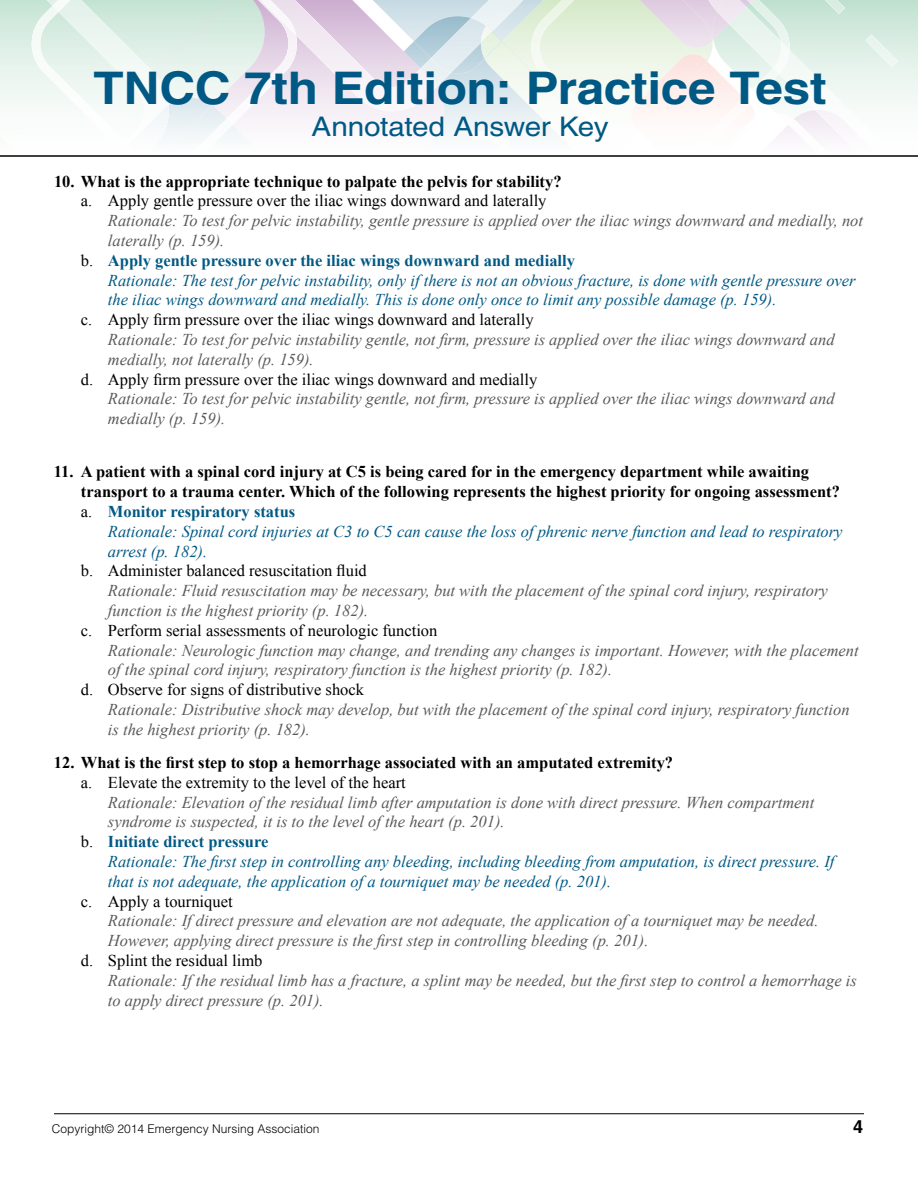
<style>
.page{position:relative;width:918px;height:1188px;background:#fff}
.page>*{position:absolute;margin:0;border:0;box-sizing:border-box;transform-origin:0 0}
.t1{font:700 45px "Helvetica LT Std";letter-spacing:-.005em;color:#005984;scale:1.1 1}
.t2{font:27px "Helvetica LT Std";letter-spacing:-.01em;color:#005984;scale:1.1 1}
.t3{font:700 18px "Helvetica LT Std";color:#000}
.t4{font:italic 16.5px/19.8px "Times New Roman";color:#58595b}
.t5{font:italic 16.5px/19.8px "Times New Roman";color:#005984}
.t6{font:16.5px "Times New Roman";color:#000}
.t7{font:700 16.5px/19.8px "Times New Roman";color:#000}
.t8{font:700 16.5px "Times New Roman";color:#005984}
.t9{font:300 12px "Helvetica LT Std";color:#000}
.s1{font-weight:400;color:#000}
.s2{font-weight:400}
.s3{color:#005984}
</style>
<div class="page">
<hr style="left:54px;top:1113px;width:810px;height:1px;background:#000">
<svg style="left:0;top:0;width:918px;height:139px"></svg>
<hr style="left:0;top:155px;width:918px;height:2px;background:#000">
<h1 class="t1" style="left:94px;top:60px;width:668px">TNCC 7th Edition: Practice Test</h1>
<h2 class="t2" style="left:312px;top:111px;width:271px">Annotated Answer Key</h2>
<p class="t7" style="left:54px;top:171px;width:509px">10. What is the appropriate technique to palpate the pelvis for stability?</p>
<p class="t6" style="left:81px;top:190px;width:467px">a. Apply gentle pressure over the iliac wings downward and laterally</p>
<p class="t4" style="left:108px;top:210px;width:757px">Rationale: To test for pelvic instability, gentle pressure is applied over the iliac wings downward and medially, not</p>
<p class="t4" style="left:108px;top:230px;width:118px">laterally (p. 159).</p>
<p class="t8" style="left:81px;top:249px;width:496px"><span class="s1">b.</span> Apply gentle pressure over the iliac wings downward and medially</p>
<p class="t5" style="left:108px;top:270px;width:749px">Rationale: The test for pelvic instability, only if there is not an obvious fracture, is done with gentle pressure over</p>
<p class="t5" style="left:108px;top:290px;width:670px">the iliac wings downward and medially. This is done only once to limit any possible damage (p. 159).</p>
<p class="t6" style="left:81px;top:309px;width:454px">c. Apply firm pressure over the iliac wings downward and laterally</p>
<p class="t4" style="left:108px;top:329px;width:728px">Rationale: To test for pelvic instability gentle, not firm, pressure is applied over the iliac wings downward and medially, not laterally (p. 159).</p>
<p class="t6" style="left:81px;top:368px;width:458px">d. Apply firm pressure over the iliac wings downward and medially</p>
<p class="t4" style="left:108px;top:389px;width:728px">Rationale: To test for pelvic instability gentle, not firm, pressure is applied over the iliac wings downward and medially (p. 159).</p>
<p class="t7" style="left:81px;top:462px;width:760px;text-indent:-27px">11. A patient with a spinal cord injury at C5 is being cared for in the emergency department while awaiting transport to a trauma center. Which of the following represents the highest priority for ongoing assessment? <span class="s2">a.</span> <span class="s3">Monitor respiratory status</span></p>
<p class="t5" style="left:108px;top:521px;width:736px">Rationale: Spinal cord injuries at C3 to C5 can cause the loss of phrenic nerve function and lead to respiratory arrest (p. 182).</p>
<p class="t6" style="left:81px;top:560px;width:287px">b. Administer balanced resuscitation fluid</p>
<p class="t4" style="left:108px;top:580px;width:721px">Rationale: Fluid resuscitation may be necessary, but with the placement of the spinal cord injury, respiratory function is the highest priority (p. 182).</p>
<p class="t6" style="left:81px;top:619px;width:358px">c. Perform serial assessments of neurologic function</p>
<p class="t4" style="left:108px;top:640px;width:752px">Rationale: Neurologic function may change, and trending any changes is important. However, with the placement of the spinal cord injury, respiratory function is the highest priority (p. 182).</p>
<p class="t6" style="left:81px;top:679px;width:285px">d. Observe for signs of distributive shock</p>
<p class="t4" style="left:108px;top:699px;width:743px">Rationale: Distributive shock may develop, but with the placement of the spinal cord injury, respiratory function is the highest priority (p. 182).</p>
<p class="t7" style="left:54px;top:752px;width:621px">12. What is the first step to stop a hemorrhage associated with an amputated extremity?</p>
<p class="t6" style="left:81px;top:771px;width:326px">a. Elevate the extremity to the level of the heart</p>
<p class="t4" style="left:108px;top:792px;width:708px">Rationale: Elevation of the residual limb after amputation is done with direct pressure. When compartment</p>
<p class="t4" style="left:108px;top:812px;width:398px">syndrome is suspected, it is to the level of the heart (p. 201).</p>
<p class="t8" style="left:81px;top:830px;width:189px"><span class="s1">b.</span> Initiate direct pressure</p>
<p class="t5" style="left:108px;top:851px;width:728px">Rationale: The first step in controlling any bleeding, including bleeding from amputation, is direct pressure. If</p>
<p class="t5" style="left:108px;top:871px;width:505px">that is not adequate, the application of a tourniquet may be needed (p. 201).</p>
<p class="t6" style="left:81px;top:890px;width:153px">c. Apply a tourniquet</p>
<p class="t4" style="left:108px;top:911px;width:712px">Rationale: If direct pressure and elevation are not adequate, the application of a tourniquet may be needed.<br>However, applying direct pressure is the first step in controlling bleeding (p. 201).</p>
<p class="t6" style="left:81px;top:949px;width:183px">d. Splint the residual limb</p>
<p class="t4" style="left:108px;top:970px;width:750px">Rationale: If the residual limb has a fracture, a splint may be needed, but the first step to control a hemorrhage is to apply direct pressure (p. 201).</p>
<p class="t9" style="left:52px;top:1122px;width:269px">Copyright© 2014 Emergency Nursing Association</p>
<p class="t3" style="left:853px;top:1116px;width:12px">4</p>
</div>
